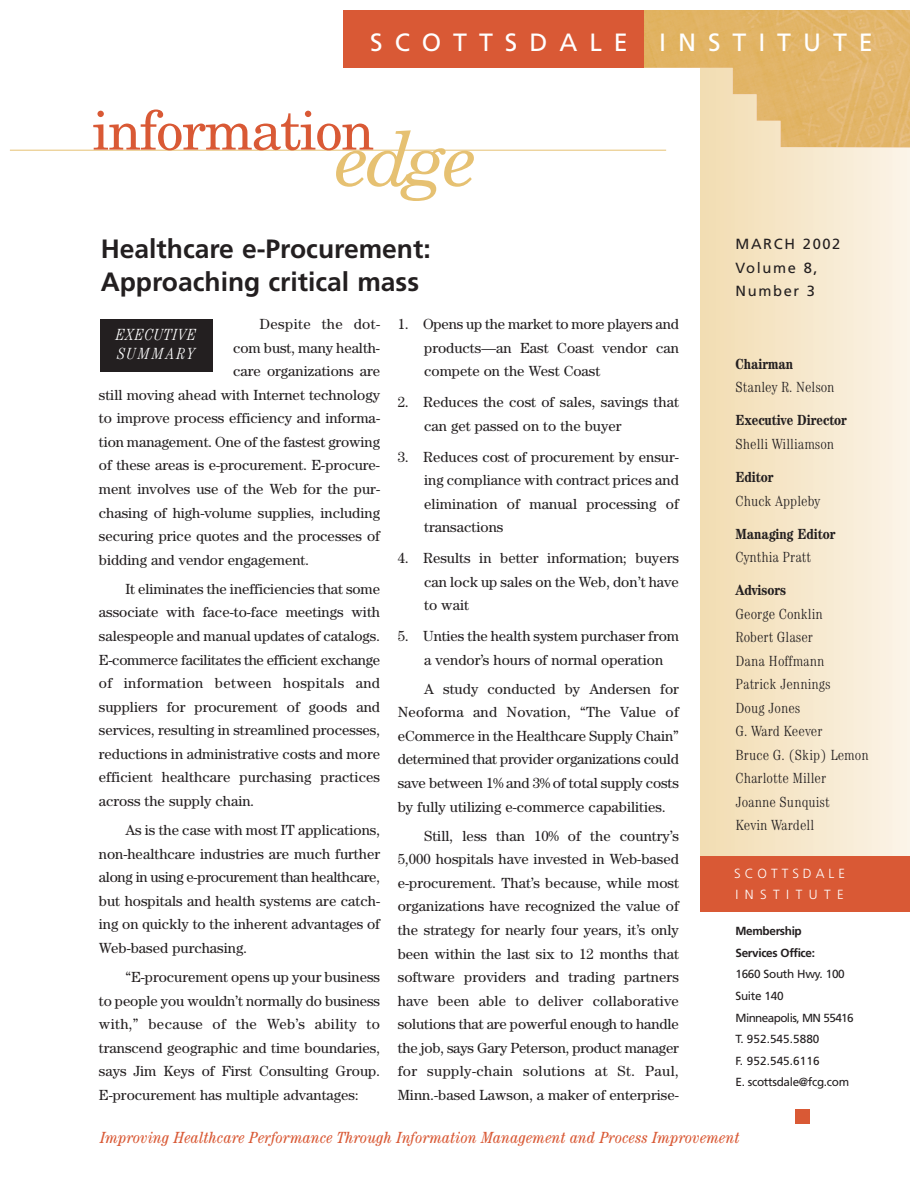
<style>
.page{position:relative;width:918px;height:1188px;background:#fff}
.page>*{position:absolute;margin:0;border:0;box-sizing:border-box;transform-origin:0 0}
.t1{font:italic 75px "New Century Schlbk";color:#e6c172}
.t2{font:54.45px "New Century Schlbk";letter-spacing:-.03em;color:#d95935}
.t3{font:700 26.4px/32.4px "Frutiger";color:#231f20}
.t4{font:25.05px "Frutiger";letter-spacing:.48em;color:#fff}
.t5{font:italic condensed 16.2px "Century";letter-spacing:.015em;color:#d95935}
.t6{font:italic 300 condensed 16.2px/19.4px "Century";letter-spacing:.05em;color:#fff}
.t7{font:14.7px/23.5px "Century";color:#231f20;text-align:justify}
.t8{font:300 condensed 14.7px/23.5px "Century";color:#231f20}
.t9{font:700 condensed 14.7px "Century";color:#231f20}
.t10{font:14.7px/23.5px "Frutiger";letter-spacing:.11em;color:#231f20}
.t11{font:14.7px "Century";letter-spacing:.025em;color:#231f20}
.t12{font:300 13.2px/20.5px "Frutiger";letter-spacing:.3em;color:#fff}
.t13{font:11.7px/21.6px "Frutiger";letter-spacing:-.03em;color:#231f20}
.t14{font:700 11.7px/21.6px "Frutiger";letter-spacing:-.03em;color:#231f20}
</style>
<div class="page">
<div style="left:701px;top:33px;width:209px;height:878px;background:linear-gradient(to right,#f2dcb1,#fbf4e8)"></div>
<img style="left:644px;top:11px;width:266px;height:137px">
<div style="left:344px;top:11px;width:300px;height:57px;background:#d95935"></div>
<hr style="left:10px;top:150px;width:656px;height:1px;background:#e6c172">
<div style="left:100px;top:319px;width:113px;height:53px;background:#231f20"></div>
<div style="left:701px;top:856px;width:209px;height:56px;background:#d95935"></div>
<div style="left:795px;top:1109px;width:15px;height:15px;background:#d95935"></div>
<h3 class="t4" style="left:370px;top:32px;width:259px">SCOTTSDALE</h3>
<h3 class="t4" style="left:659px;top:32px;width:215px">INSTITUTE</h3>
<h2 class="t2" style="left:92px;top:109px;width:283px">information</h2>
<h1 class="t1" style="left:337px;top:130px;width:143px">edge</h1>
<h3 class="t3" style="left:101px;top:235px;width:332px">Healthcare e-Procurement:<br>Approaching critical mass</h3>
<p class="t6" style="left:116px;top:326px;width:82px">EXECUTIVE<br>SUMMARY</p>
<p class="t7" style="left:424px;top:314px;width:256px;text-indent:-26px">1. Opens up the market to more players and products—an East Coast vendor can compete on the West Coast</p>
<p class="t7" style="left:424px;top:392px;width:256px;text-indent:-26px">2. Reduces the cost of sales, savings that can get passed on to the buyer</p>
<p class="t7" style="left:424px;top:446px;width:256px;text-indent:-26px">3. Reduces cost of procurement by ensur&shy;ing compliance with contract prices and elimination of manual processing of transactions</p>
<p class="t7" style="left:424px;top:548px;width:256px;text-indent:-26px">4. Results in better information; buyers can lock up sales on the Web, don’t have to wait</p>
<p class="t7" style="left:424px;top:625px;width:256px;text-indent:-26px">5. Unties the health system purchaser from a vendor’s hours of normal operation</p>
<p class="t7" style="left:398px;top:678px;width:283px;text-indent:26px">A study conducted by Andersen for Neoforma and Novation, “The Value of eCommerce in the Healthcare Supply Chain” determined that provider organizations could save between 1% and 3% of total supply costs by fully utilizing e-commerce capabilities.</p>
<p class="t7" style="left:398px;top:825px;width:283px;text-indent:26px">Still, less than 10% of the country’s 5,000 hospitals have invested in Web-based e-procurement. That’s because, while most organizations have recognized the value of the strategy for nearly four years, it’s only been within the last six to 12 months that software providers and trading partners have been able to deliver collaborative solutions that are powerful enough to handle the job, says Gary Peterson, product manager for supply-chain solutions at St. Paul, Minn.-based Lawson, a maker of enterprise-</p>
<p class="t11" style="left:260px;top:319px;width:122px">Despite the dot-</p>
<p class="t7" style="left:233px;top:337px;width:148px">com bust, many health-</p>
<p class="t7" style="left:233px;top:361px;width:148px">care organizations are</p>
<p class="t7" style="left:99px;top:384px;width:283px">still moving ahead with Internet technology</p>
<p class="t7" style="left:99px;top:408px;width:283px">to improve process efficiency and informa-</p>
<p class="t7" style="left:99px;top:431px;width:283px">tion management. One of the fastest growing</p>
<p class="t7" style="left:99px;top:455px;width:283px">of these areas is e-procurement. E-procure-</p>
<p class="t7" style="left:99px;top:478px;width:283px">ment involves use of the Web for the pur-</p>
<p class="t7" style="left:99px;top:502px;width:283px">chasing of high-volume supplies, including</p>
<p class="t7" style="left:99px;top:526px;width:283px">securing price quotes and the processes of</p>
<p class="t7" style="left:99px;top:549px;width:212px">bidding and vendor engagement.</p>
<p class="t7" style="left:99px;top:578px;width:283px;text-indent:26px">It eliminates the inefficiencies that some associate with face-to-face meetings with salespeople and manual updates of catalogs.<br>E-commerce facilitates the efficient exchange of information between hospitals and suppliers for procurement of goods and services, resulting in streamlined processes, reductions in administrative costs and more efficient healthcare purchasing practices across the supply chain.</p>
<p class="t7" style="left:99px;top:820px;width:283px;text-indent:26px">As is the case with most IT applications, non-healthcare industries are much further along in using e-procurement than healthcare, but hospitals and health systems are catch&shy;ing on quickly to the inherent advantages of Web-based purchasing.</p>
<p class="t7" style="left:99px;top:967px;width:283px;text-indent:26px">“E-procurement opens up your business to people you wouldn’t normally do business with,” because of the Web’s ability to transcend geographic and time boundaries, says Jim Keys of First Consulting Group.<br>E-procurement has multiple advantages:</p>
<p class="t10" style="left:736px;top:234px;width:106px">MARCH 2002<br>Volume 8,<br>Number 3</p>
<p class="t9" style="left:736px;top:359px;width:59px">Chairman</p>
<p class="t8" style="left:736px;top:377px;width:101px">Stanley R. Nelson</p>
<p class="t9" style="left:736px;top:415px;width:113px">Executive Director</p>
<p class="t8" style="left:736px;top:433px;width:100px">Shelli Williamson</p>
<p class="t9" style="left:736px;top:472px;width:40px">Editor</p>
<p class="t8" style="left:736px;top:490px;width:86px">Chuck Appleby</p>
<p class="t9" style="left:736px;top:528px;width:102px">Managing Editor</p>
<p class="t8" style="left:736px;top:547px;width:77px">Cynthia Pratt</p>
<p class="t9" style="left:736px;top:585px;width:52px">Advisors</p>
<p class="t8" style="left:736px;top:603px;width:135px">George Conklin<br>Robert Glaser<br>Dana Hoffmann<br>Patrick Jennings<br>Doug Jones<br>G. Ward Keever<br>Bruce G. (Skip) Lemon<br>Charlotte Miller<br>Joanne Sunquist<br>Kevin Wardell</p>
<p class="t12" style="left:734px;top:864px;width:112px">SCOTTSDALE<br>INSTITUTE</p>
<p class="t14" style="left:736px;top:921px;width:81px">Membership<br>Services Office:</p>
<p class="t13" style="left:736px;top:964px;width:120px">1660 South Hwy. 100<br>Suite 140<br>Minneapolis, MN 55416<br>T. 952.545.5880<br>F. 952.545.6116<br>E. scottsdale@fcg.com</p>
<p class="t5" style="left:100px;top:1132px;width:641px">Improving Healthcare Performance Through Information Management and Process Improvement</p>
</div>
